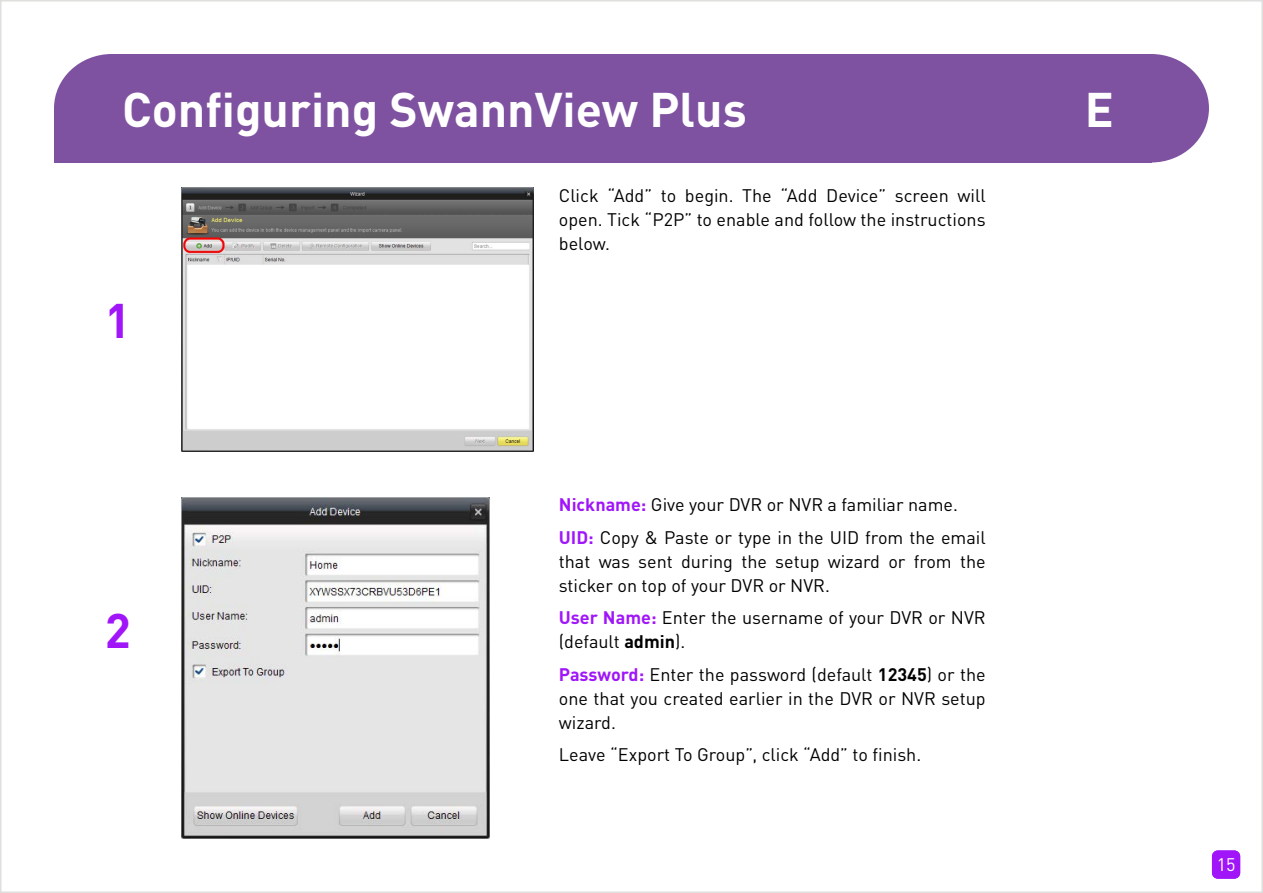
<style>
.page{position:relative;width:1263px;height:893px;background:#fff}
.page>*{position:absolute;margin:0;border:0;box-sizing:border-box;transform-origin:0 0}
.t1{font:700 48px "DIN Pro";color:#fff}
.t2{font:700 48px "DIN Pro";color:#a016f9}
.t3{font:18px/24px "DIN Pro";color:#000}
.t4{font:18px "DIN Pro";color:#fff}
.s1{font-weight:700;color:#a016f9}
.s2{font-weight:700}
</style>
<div class="page">
<div style="left:0;top:0;width:1263px;height:893px;background:#fff;border:2px solid #dfe0dd"></div>
<div style="left:1093px;top:54px;width:116px;height:109px;background:#7f52a1;border-radius:50%"></div>
<div style="left:672px;top:54px;width:479px;height:109px;background:#7f52a1"></div>
<div style="left:54px;top:54px;width:116px;height:109px;background:#7f52a1;border-radius:50%"></div>
<div style="left:111px;top:54px;width:561px;height:109px;background:#7f52a1"></div>
<div style="left:54px;top:108px;width:58px;height:55px;background:#7f52a1"></div>
<img style="left:182px;top:188px;width:351px;height:264px">
<img style="left:182px;top:497px;width:308px;height:342px">
<div style="left:1212px;top:850px;width:28px;height:29px;background:#a016f9;border-radius:6px"></div>
<h1 class="t1" style="left:122px;top:69px;width:626px">Configuring SwannView Plus</h1>
<h1 class="t1" style="left:1085px;top:69px;width:31px">E</h1>
<h1 class="t2" style="left:105px;top:281px;width:28px">1</h1>
<h1 class="t2" style="left:105px;top:590px;width:28px">2</h1>
<p class="t3" style="left:559px;top:181px;width:428px;text-align:justify">Click “Add” to begin. The “Add Device” screen will open. Tick “P2P” to enable and follow the instructions below.</p>
<p class="t3" style="left:559px;top:487px;width:428px;line-height:32.5px"><span class="s1">Nickname:</span> Give your DVR or NVR a familiar name.<br><span class="s1">UID:</span> Copy &amp; Paste or type in the UID from the email</p>
<p class="t3" style="left:559px;top:547px;width:428px">that was sent during the setup wizard or from the sticker on top of your DVR or NVR.</p>
<p class="t3" style="left:559px;top:604px;width:428px"><span class="s1">User Name:</span> Enter the username of your DVR or NVR (default <span class="s2">admin</span>).</p>
<p class="t3" style="left:559px;top:660px;width:428px;text-align:justify"><span class="s1">Password:</span> Enter the password (default <span class="s2">12345</span>) or the one that you created earlier in the DVR or NVR setup wizard.</p>
<p class="t3" style="left:559px;top:741px;width:364px">Leave “Export To Group”, click “Add” to finish.</p>
<p class="t4" style="left:1217px;top:850px;width:20px">15</p>
<p class="t4" style="left:1226px;top:850px;width:11px">7</p>
</div>
